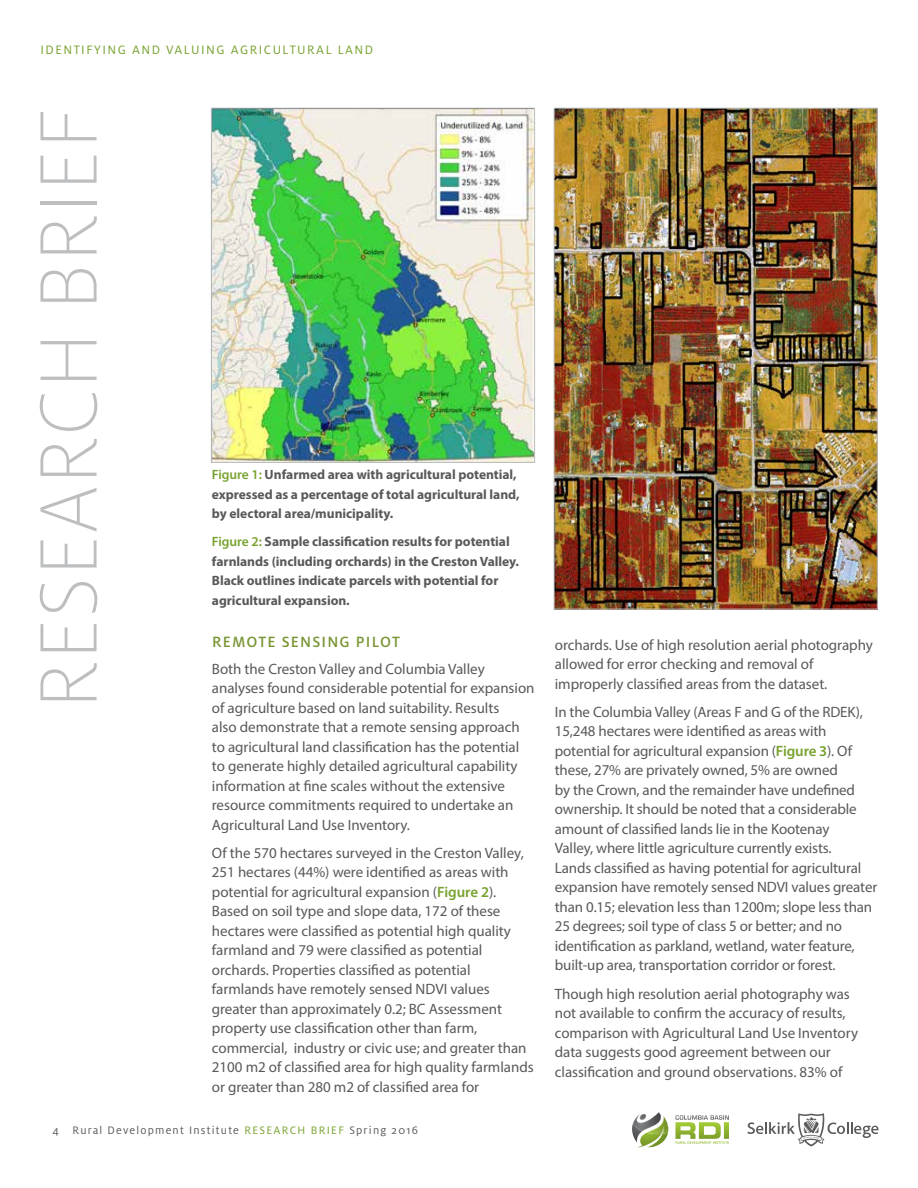
<style>
.page{position:relative;width:918px;height:1188px;background:#fff}
.page>*{position:absolute;margin:0;border:0;box-sizing:border-box;transform-origin:0 0}
.t1{font:300 expanded 90px "Milo OT";letter-spacing:.01em;color:#bcbec0}
.t2{font:500 16.5px "Milo OT";letter-spacing:.07em;color:#7a9634}
.t3{font:15px/19.5px "Myriad Pro";letter-spacing:-.005em;color:#58595b}
.t4{font:700 13.5px/19.5px "Myriad Pro";letter-spacing:-.005em;color:#58595b}
.t5{font:13.5px "Milo OT";letter-spacing:.11em;color:#78a22f}
.t6{font:12px "Milo OT";letter-spacing:.1em;color:#5a5b5d}
.s1{font-weight:600;color:#78a22f}
.s2{color:#78a22f}
</style>
<div class="page">
<svg style="left:747px;top:1113px;width:132px;height:33px"></svg>
<svg style="left:632px;top:1112px;width:32px;height:35px"></svg>
<svg style="left:675px;top:1115px;width:54px;height:29px"></svg>
<img style="left:647px;top:1117px;width:21px;height:17px">
<img style="left:633px;top:1113px;width:28px;height:18px">
<img style="left:213px;top:110px;width:320px;height:351px">
<div style="left:211px;top:108px;width:324px;height:355px;border:1px solid #bcbec0"></div>
<img style="left:556px;top:110px;width:320px;height:497px">
<div style="left:554px;top:108px;width:324px;height:501px;border:1px solid #bcbec0"></div>
<p class="t5" style="left:41px;top:42px;width:334px">IDENTIFYING AND VALUING AGRICULTURAL LAND</p>
<h1 class="t1" style="left:20px;top:709px;width:602px;rotate:-90deg">RESEARCH BRIEF</h1>
<p class="t4" style="left:212px;top:464px;width:309px"><span class="s1">Figure 1:</span> Unfarmed area with agricultural potential, expressed as a percentage of total agricultural land, by electoral area/municipality.</p>
<p class="t4" style="left:212px;top:531px;width:309px"><span class="s1">Figure 2:</span> Sample classification results for potential farnlands (including orchards) in the Creston Valley.<br>Black outlines indicate parcels with potential for agricultural expansion.</p>
<p class="t2" style="left:212px;top:633px;width:189px">REMOTE SENSING PILOT</p>
<p class="t3" style="left:212px;top:659px;width:324px">Both the Creston Valley and Columbia Valley analyses found considerable potential for expansion of agriculture based on land suitability. Results<br>also demonstrate that a remote sensing approach to agricultural land classification has the potential to generate highly detailed agricultural capability information at fine scales without the extensive resource commitments required to undertake an Agricultural Land Use Inventory.</p>
<p class="t3" style="left:212px;top:843px;width:323px">Of the 570 hectares surveyed in the Creston Valley, 251 hectares (44%) were identified as areas with potential for agricultural expansion (<span class="s1">Figure 2</span>).<br>Based on soil type and slope data, 172 of these hectares were classified as potential high quality farmland and 79 were classified as potential orchards. Properties classified as potential farmlands have remotely sensed NDVI values greater than approximately 0.2; BC Assessment property use classification other than farm, commercial, industry or civic use; and greater than 2100 m2 of classified area for high quality farmlands or greater than 280 m2 of classified area for</p>
<p class="t6" style="left:52px;top:1124px;width:367px">4 Rural Development Institute <span class="s2">RESEARCH BRIEF</span> Spring 2016</p>
<p class="t3" style="left:555px;top:635px;width:319px">orchards. Use of high resolution aerial photography allowed for error checking and removal of improperly classified areas from the dataset.</p>
<p class="t3" style="left:555px;top:702px;width:324px">In the Columbia Valley (Areas F and G of the RDEK), 15,248 hectares were identified as areas with potential for agricultural expansion (<span class="s1">Figure 3</span>). Of these, 27% are privately owned, 5% are owned<br>by the Crown, and the remainder have undefined ownership. It should be noted that a considerable amount of classified lands lie in the Kootenay<br>Valley, where little agriculture currently exists.<br>Lands classified as having potential for agricultural expansion have remotely sensed NDVI values greater than 0.15; elevation less than 1200m; slope less than 25 degrees; soil type of class 5 or better; and no identification as parkland, wetland, water feature, built-up area, transportation corridor or forest.</p>
<p class="t3" style="left:555px;top:984px;width:305px">Though high resolution aerial photography was not available to confirm the accuracy of results, comparison with Agricultural Land Use Inventory data suggests good agreement between our classification and ground observations. 83% of</p>
</div>
